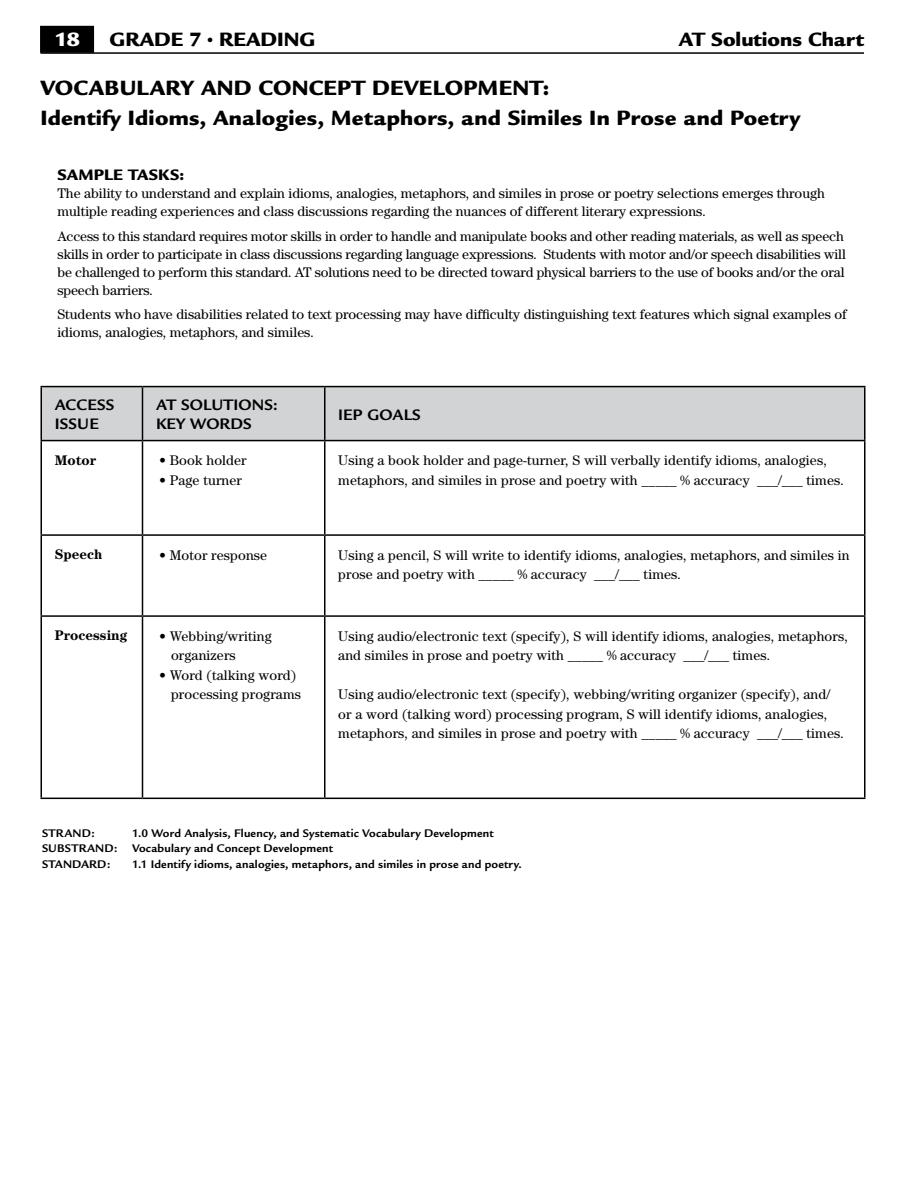
<style>
.page{position:relative;width:918px;height:1188px;background:#fff}
.page>*{position:absolute;margin:0;border:0;box-sizing:border-box;transform-origin:0 0}
.t1{font:900 22.5px/29.1px "Legacy Sans";letter-spacing:.01em;color:#000}
.t2{font:900 21px "Legacy Sans";color:#000}
.t3{font:900 21px "Legacy Sans";color:#fff;scale:1.1 1}
.t4{font:700 16.5px/19.5px "Legacy Sans";letter-spacing:.01em;color:#000}
.t5{font:900 16.5px "Legacy Sans";letter-spacing:.01em;color:#000}
.t6{font:13.95px/19.5px "Century";color:#000}
.t7{font:700 13.95px "Century";color:#000}
.t8{font:700 12px/15.6px "Legacy Sans";letter-spacing:.015em;color:#000}
</style>
<div class="page">
<hr style="left:40px;top:52px;width:824px;height:2px;background:#000">
<div style="left:41px;top:27px;width:52px;height:25px;background:#000"></div>
<div style="left:40px;top:26px;width:54px;height:27px;border:2px solid #000"></div>
<div style="left:42px;top:387px;width:822px;height:53px;background:#d1d3d4"></div>
<hr style="left:324px;top:441px;width:2px;height:93px;background:#000">
<hr style="left:864px;top:441px;width:2px;height:93px;background:#000">
<hr style="left:142px;top:534px;width:183px;height:2px;background:#000">
<hr style="left:325px;top:534px;width:541px;height:2px;background:#000">
<hr style="left:324px;top:536px;width:2px;height:79px;background:#000">
<hr style="left:864px;top:536px;width:2px;height:79px;background:#000">
<hr style="left:142px;top:615px;width:183px;height:2px;background:#000">
<hr style="left:325px;top:615px;width:541px;height:2px;background:#000">
<hr style="left:324px;top:617px;width:2px;height:181px;background:#000">
<hr style="left:864px;top:617px;width:2px;height:181px;background:#000">
<hr style="left:142px;top:798px;width:183px;height:1px;background:#000">
<hr style="left:325px;top:798px;width:541px;height:1px;background:#000">
<hr style="left:40px;top:441px;width:2px;height:93px;background:#000">
<hr style="left:142px;top:441px;width:1px;height:93px;background:#000">
<hr style="left:40px;top:534px;width:102px;height:2px;background:#000">
<hr style="left:40px;top:536px;width:2px;height:79px;background:#000">
<hr style="left:142px;top:536px;width:1px;height:79px;background:#000">
<hr style="left:40px;top:615px;width:102px;height:2px;background:#000">
<hr style="left:40px;top:617px;width:2px;height:181px;background:#000">
<hr style="left:142px;top:617px;width:1px;height:181px;background:#000">
<hr style="left:40px;top:798px;width:102px;height:1px;background:#000">
<hr style="left:40px;top:386px;width:102px;height:1px;background:#000">
<hr style="left:40px;top:387px;width:2px;height:53px;background:#000">
<hr style="left:142px;top:386px;width:183px;height:1px;background:#000">
<hr style="left:142px;top:387px;width:1px;height:53px;background:#000">
<hr style="left:325px;top:386px;width:541px;height:1px;background:#000">
<hr style="left:324px;top:387px;width:2px;height:53px;background:#000">
<hr style="left:864px;top:387px;width:2px;height:53px;background:#000">
<hr style="left:40px;top:440px;width:102px;height:1px;background:#000">
<hr style="left:142px;top:440px;width:183px;height:1px;background:#000">
<hr style="left:325px;top:440px;width:541px;height:1px;background:#000">
<h2 class="t3" style="left:54px;top:26px;width:25px">18</h2>
<h2 class="t2" style="left:110px;top:27px;width:207px">GRADE 7 • READING</h2>
<h2 class="t2" style="left:679px;top:27px;width:187px">AT Solutions Chart</h2>
<h1 class="t1" style="left:40px;top:74px;width:179px">Vocabulary and</h1>
<h1 class="t1" style="left:258px;top:74px;width:49px">Concept</h1>
<h1 class="t1" style="left:372px;top:74px;width:33px">Deve</h1>
<h1 class="t1" style="left:433px;top:74px;width:82px">lopment</h1>
<h1 class="t1" style="left:40px;top:74px;width:762px;text-indent:502px">:<br>Identify Idioms, Analogies, Metaphors, and Similes In Prose and Poetry</h1>
<p class="t5" style="left:57px;top:165px;width:128px">SAMPLE TASKS:</p>
<p class="t6" style="left:57px;top:184px;width:769px;line-height:18px">The ability to understand and explain idioms, analogies, metaphors, and similes in prose or poetry selections emerges through multiple reading experiences and class discussions regarding the nuances of different literary expressions.</p>
<p class="t6" style="left:57px;top:227px;width:790px;line-height:18px">Access to this standard requires motor skills in order to handle and manipulate books and other reading materials, as well as speech skills in order to participate in class discussions regarding language expressions. Students with motor and/or speech disabilities will be challenged to perform this standard. AT solutions need to be directed toward physical barriers to the use of books and/or the oral speech barriers.</p>
<p class="t6" style="left:57px;top:305px;width:791px;line-height:18px">Students who have disabilities related to text processing may have difficulty distinguishing text features which signal examples of idioms, analogies, metaphors, and similes.</p>
<p class="t4" style="left:55px;top:395px;width:61px">ACCESS<br>ISSUE</p>
<p class="t4" style="left:156px;top:395px;width:123px">AT SOLUTIONS:<br>KEY WORDS</p>
<p class="t4" style="left:338px;top:405px;width:84px">IEP GOALS</p>
<p class="t7" style="left:55px;top:452px;width:43px">Motor</p>
<p class="t6" style="left:159px;top:450px;width:89px">• Book holder</p>
<p class="t6" style="left:159px;top:470px;width:85px">• Page turner</p>
<p class="t6" style="left:338px;top:450px;width:507px">Using a book holder and page-turner, S will verbally identify idioms, analogies, metaphors, and similes in prose and poetry with _____ % accuracy ___/___ times.</p>
<p class="t7" style="left:55px;top:546px;width:49px">Speech</p>
<p class="t6" style="left:159px;top:545px;width:110px">• Motor response</p>
<p class="t6" style="left:338px;top:545px;width:513px">Using a pencil, S will write to identify idioms, analogies, metaphors, and similes in prose and poetry with _____ % accuracy ___/___ times.</p>
<p class="t7" style="left:55px;top:627px;width:74px">Processing</p>
<p class="t6" style="left:171px;top:626px;width:102px;text-indent:-12px">• Webbing/writing organizers</p>
<p class="t6" style="left:171px;top:665px;width:132px;text-indent:-12px">• Word (talking word) processing programs</p>
<p class="t6" style="left:338px;top:626px;width:511px">Using audio/electronic text (specify), S will identify idioms, analogies, metaphors, and similes in prose and poetry with _____ % accuracy ___/___ times.</p>
<p class="t6" style="left:338px;top:684px;width:507px">Using audio/electronic text (specify), webbing/writing organizer (specify), and/ or a word (talking word) processing program, S will identify idioms, analogies, metaphors, and similes in prose and poetry with _____ % accuracy ___/___ times.</p>
<p class="t8" style="left:42px;top:825px;width:453px;text-indent:90px">1.0 Word Analysis, Fluency, and Systematic Vocabulary Development<br>SUBSTRAND: Vocabulary and Concept Development<br>STANDARD:</p>
<p class="t8" style="left:42px;top:825px;width:54px">STRAND:</p>
<p class="t8" style="left:132px;top:857px;width:391px">1.1 Identify idioms, analogies, metaphors, and similes in prose and poetry.</p>
</div>
